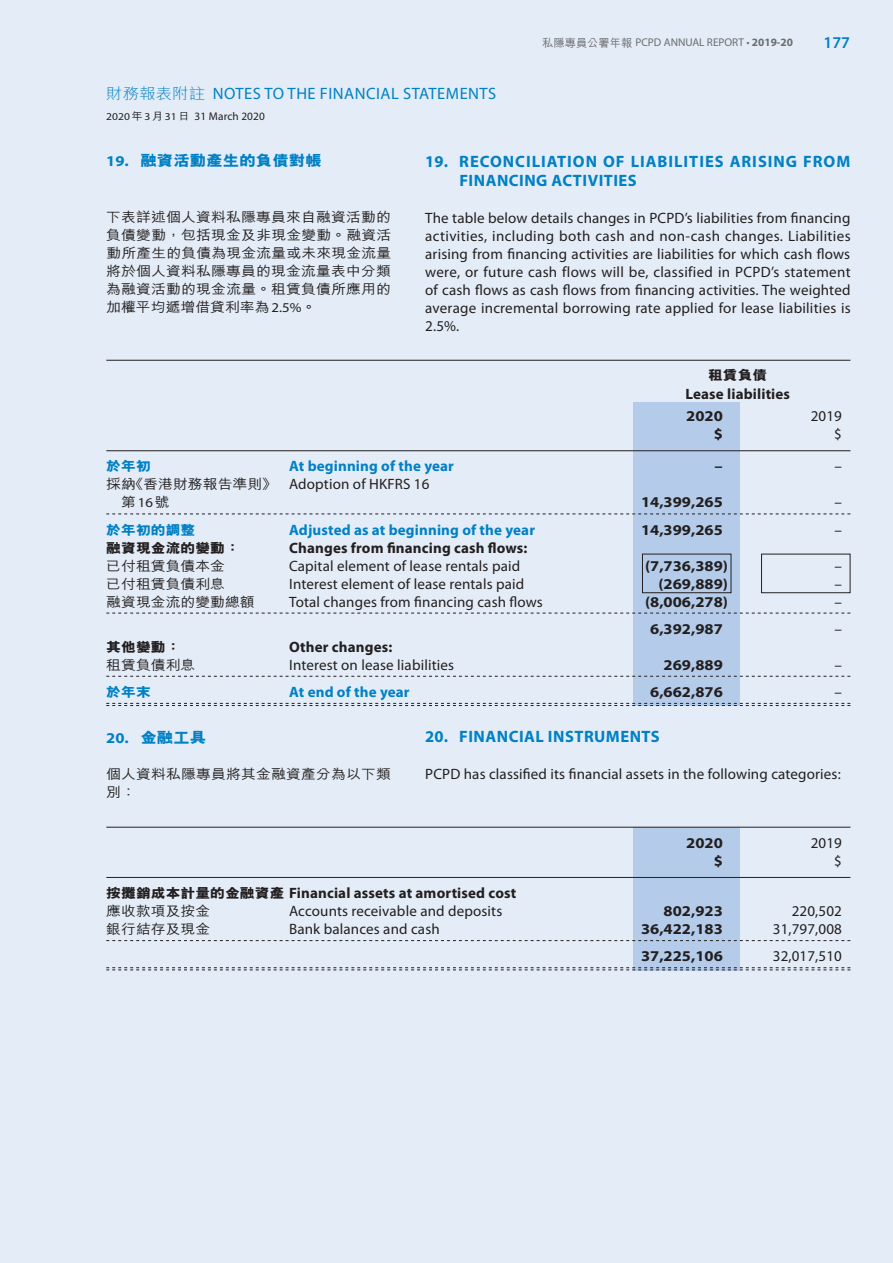
<style>
.page{position:relative;width:893px;height:1263px;background:#e4edf7}
.page>*{position:absolute;margin:0;border:0;box-sizing:border-box;transform-origin:0 0}
.t1{font:700 16.5px/19.5px "Myriad Pro";letter-spacing:.06em;color:#0080c5}
.t2{font:16.5px "Myriad Pro";letter-spacing:.03em;color:#0080c5}
.t3{font:700 16.5px "Myriad Pro";letter-spacing:.03em;color:#0080c5}
.t4{font:600 16.5px "Myriad Pro";color:#0080c5}
.t5{font:15px/18px "Myriad Pro";letter-spacing:.01em;color:#231f20;text-align:justify}
.t6{font:700 15px "Myriad Pro";color:#231f20;scale:1.1 1}
.t7{font:700 15px/22.2px "Myriad Pro";color:#231f20}
.t8{font:700 15px "Myriad Pro";letter-spacing:.01em;color:#0080c5}
.t9{font:800 15px "M Hei HK";color:#0080c5;scale:1.1 1}
.t10{font:500 13.5px/18px "M Hei HK";color:#231f20;text-align:justify;scale:1.1 1}
.t11{font:800 13.5px "M Hei HK";color:#231f20;scale:1.1 1}
.t12{font:800 13.5px "M Hei HK";color:#0080c5;scale:1.1 1}
.t13{font:11.25px "Myriad Pro";color:#6c6d70}
.t14{font:11.25px "Myriad Pro";letter-spacing:.01em;color:#231f20}
.s1{font-family:"M Hei HK";font-weight:500}
.s2{font-weight:700}
.s3{font-family:"M Hei HK";font-weight:300;font-size:15px}
.s4{font-size:10.5px}
.s5{font-family:"M Hei HK";font-weight:500;font-size:10.5px}
.s6{font-family:"Myriad Pro";font-weight:700}
.s7{font-family:"Myriad Pro";font-weight:400}
.s8{font-family:"M Hei HK";font-weight:500;font-size:13.5px}
.s9{font-family:"M Hei HK";font-weight:800;font-size:13.5px}
</style>
<div class="page">
<div style="left:634px;top:403px;width:106px;height:303px;background:#b4cce9"></div>
<div style="left:634px;top:827px;width:106px;height:143px;background:#b4cce9"></div>
<hr style="left:106px;top:360px;width:744px;height:1px;background:#231f20">
<hr style="left:106px;top:450px;width:744px;height:1px;background:#231f20">
<svg style="left:106px;top:513px;width:744px;height:1px"></svg>
<svg style="left:106px;top:613px;width:744px;height:1px"></svg>
<svg style="left:106px;top:676px;width:744px;height:1px"></svg>
<svg style="left:106px;top:703px;width:744px;height:3px"></svg>
<hr style="left:106px;top:827px;width:744px;height:1px;background:#231f20">
<hr style="left:106px;top:877px;width:744px;height:1px;background:#231f20">
<svg style="left:106px;top:940px;width:744px;height:1px"></svg>
<svg style="left:106px;top:967px;width:744px;height:3px"></svg>
<div style="left:642px;top:554px;width:89px;height:39px;border:1px solid #231f20"></div>
<div style="left:761px;top:554px;width:89px;height:39px;border:1px solid #231f20"></div>
<p class="t13" style="left:542px;top:36px;width:252px"><span class="s1">私隱專員公署年報</span> PCPD ANNUAL REPORT • <span class="s2">2019-20</span></p>
<p class="t4" style="left:823px;top:32px;width:28px">177</p>
<p class="t2" style="left:106px;top:83px;width:232px"><span class="s3">財務報表附註</span> N OTES TO THE FINANCIAL</p>
<p class="t2" style="left:403px;top:83px;width:20px">STATEMENT</p>
<p class="t2" style="left:488px;top:83px;width:10px">S</p>
<p class="t14" style="left:106px;top:110px;width:160px"><span class="s4">2020</span><span class="s5">年</span><span class="s4">3</span><span class="s5">月</span><span class="s4">31</span><span class="s5">日</span> 31 march 2020</p>
<p class="t9" style="left:106px;top:153px;width:197px"><span class="s6">19.</span> 融資活動產生的負債對帳</p>
<p class="t1" style="left:459px;top:151px;width:392px;text-indent:-34px">19. RECONCILIATION OF LIABILITIES ARISING FROM<br>FINANCING ACTIVITIES</p>
<p class="t5" style="left:425px;top:208px;width:427px">The table below details changes in PCPD’s liabilities from financing activities, including both cash and non-cash changes. Liabilities arising from financing activities are liabilities for which cash flows were, or future cash flows will be, classified in PCPD’s statement of cash flows as cash flows from financing activities. The weighted average incremental borrowing rate applied for lease liabilities is 2.5%.</p>
<p class="t10" style="left:106px;top:207px;width:261px">下表詳述個人資料私隱專員來自融資活動的負債變動，包括現金及非現金變動。融資活動所產生的負債為現金流量或未來現金流量將於個人資料私隱專員的現金流量表中分類為融資活動的現金流量。租賃負債所應用的加權平均遞增借貸利率為<span class="s7">2.5%</span>。</p>
<p class="t11" style="left:708px;top:369px;width:55px">租賃負債</p>
<p class="t7" style="left:685px;top:382px;width:106px">Lease liabilities<br>2020</p>
<p class="t5" style="left:811px;top:407px;width:33px">2019</p>
<p class="t6" style="left:714px;top:424px;width:10px">$</p>
<p class="t5" style="left:834px;top:425px;width:9px">$</p>
<p class="t12" style="left:106px;top:460px;width:42px">於年初</p>
<p class="t8" style="left:289px;top:457px;width:166px">At beginning of the year</p>
<p class="t6" style="left:715px;top:457px;width:9px">–</p>
<p class="t5" style="left:834px;top:457px;width:9px">–</p>
<p class="t5" style="left:106px;top:475px;width:325px"><span class="s8">採納《香港財務報告準則》</span> Adoption of HKFRS 16</p>
<p class="t10" style="left:121px;top:492px;width:46px">第<span class="s7">16</span>號</p>
<p class="t6" style="left:641px;top:493px;width:76px">14,399,265</p>
<p class="t5" style="left:834px;top:493px;width:9px">–</p>
<p class="t12" style="left:106px;top:523px;width:82px">於年初的調整</p>
<p class="t8" style="left:289px;top:520px;width:247px">Adjusted as at beginning of the year</p>
<p class="t6" style="left:641px;top:520px;width:76px">14,399,265</p>
<p class="t5" style="left:834px;top:520px;width:9px">–</p>
<p class="t11" style="left:106px;top:541px;width:123px">融資現金流的變動：</p>
<p class="t7" style="left:289px;top:536px;width:240px">Changes from financing cash flows:</p>
<p class="t10" style="left:106px;top:555px;width:110px">已付租賃負債本金</p>
<p class="t5" style="left:289px;top:556px;width:233px">Capital element of lease rentals paid</p>
<p class="t6" style="left:645px;top:556px;width:77px">(7,736,389)</p>
<p class="t5" style="left:834px;top:556px;width:9px">–</p>
<p class="t10" style="left:106px;top:573px;width:110px">已付租賃負債利息</p>
<p class="t5" style="left:289px;top:574px;width:237px">I nterest element of lease rentals paid</p>
<p class="t6" style="left:658px;top:574px;width:65px">(269,889)</p>
<p class="t5" style="left:834px;top:574px;width:9px">–</p>
<p class="t10" style="left:106px;top:591px;width:136px">融資現金流的變動總額</p>
<p class="t5" style="left:289px;top:592px;width:255px">Total changes from financing cash flows</p>
<p class="t6" style="left:645px;top:592px;width:77px">(8,006,278)</p>
<p class="t5" style="left:834px;top:592px;width:9px">–</p>
<p class="t6" style="left:650px;top:619px;width:68px">6,392,987</p>
<p class="t5" style="left:834px;top:619px;width:9px">–</p>
<p class="t11" style="left:106px;top:640px;width:69px">其他變動：</p>
<p class="t7" style="left:289px;top:635px;width:105px">Other changes:</p>
<p class="t10" style="left:106px;top:655px;width:82px">租賃負債利息</p>
<p class="t5" style="left:289px;top:655px;width:166px">I nterest on lease liabilities</p>
<p class="t6" style="left:664px;top:655px;width:55px">269,889</p>
<p class="t5" style="left:834px;top:655px;width:9px">–</p>
<p class="t12" style="left:106px;top:685px;width:42px">於年末</p>
<p class="t8" style="left:289px;top:682px;width:122px">At end of the year</p>
<p class="t6" style="left:650px;top:682px;width:68px">6,662,876</p>
<p class="t5" style="left:834px;top:683px;width:9px">–</p>
<p class="t9" style="left:106px;top:730px;width:92px"><span class="s6">20.</span> 金融工具</p>
<p class="t10" style="left:106px;top:764px;width:260px">個人資料私隱專員將其金融資產分為以下類別：</p>
<p class="t6" style="left:686px;top:833px;width:35px">2020</p>
<p class="t5" style="left:811px;top:833px;width:33px">2019</p>
<p class="t6" style="left:714px;top:851px;width:10px">$</p>
<p class="t5" style="left:834px;top:851px;width:9px">$</p>
<p class="t7" style="left:106px;top:881px;width:411px"><span class="s9">按攤銷成本計量的金融資產</span> Financial assets at amortised cost</p>
<p class="t10" style="left:106px;top:901px;width:96px">應收款項及按金</p>
<p class="t5" style="left:289px;top:902px;width:215px">Accounts receivable and deposits</p>
<p class="t6" style="left:664px;top:901px;width:55px">802,923</p>
<p class="t5" style="left:792px;top:902px;width:52px">220,502</p>
<p class="t10" style="left:106px;top:919px;width:96px">銀行結存及現金</p>
<p class="t5" style="left:289px;top:920px;width:152px">Bank balances and cash</p>
<p class="t6" style="left:641px;top:919px;width:76px">36,422,183</p>
<p class="t5" style="left:773px;top:920px;width:71px">31,797,008</p>
<p class="t6" style="left:641px;top:946px;width:76px">37,225,106</p>
<p class="t5" style="left:773px;top:947px;width:71px">32,017,510</p>
<p class="t3" style="left:425px;top:726px;width:236px">20. FINANCIAL INSTRUMENTS</p>
<p class="t5" style="left:425px;top:764px;width:417px">PCPD has classified its financial assets in the following categories:</p>
</div>
